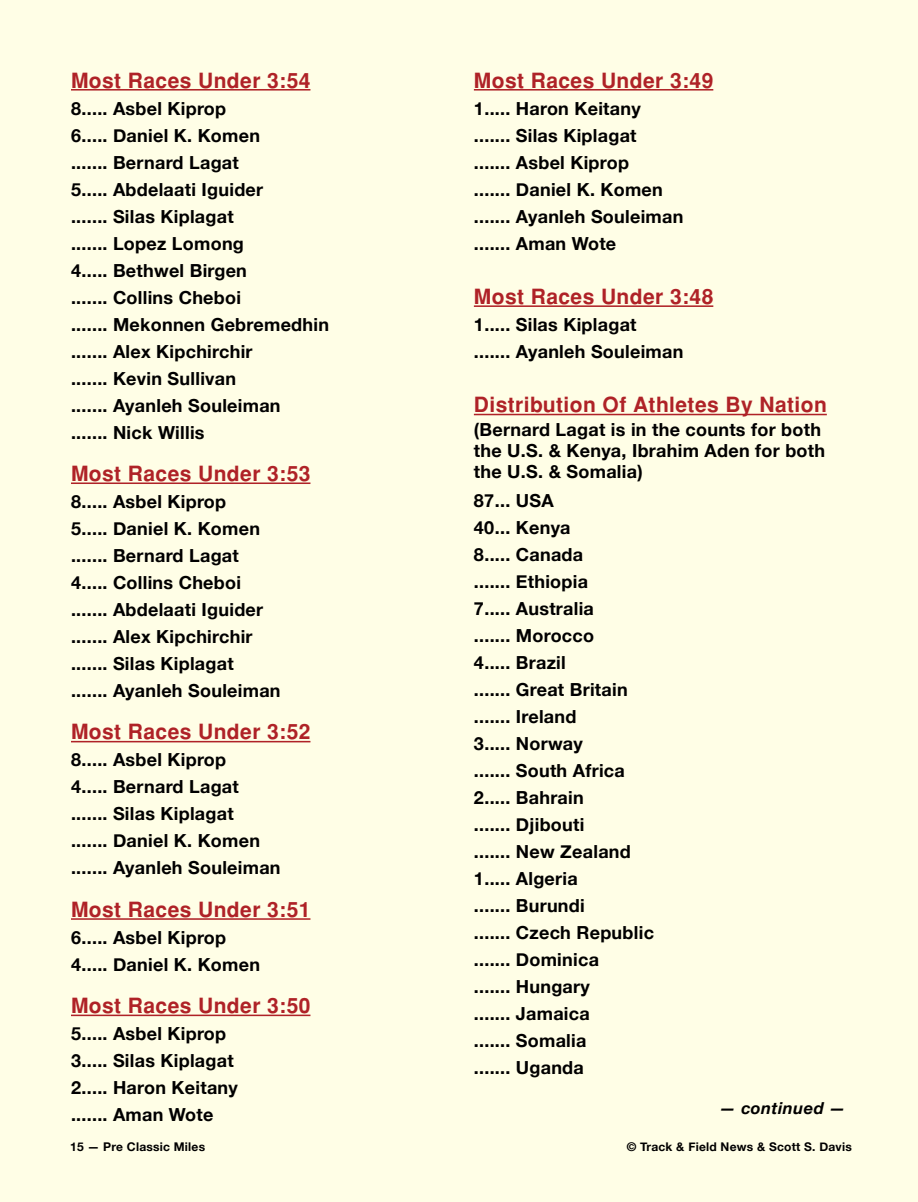
<style>
.page{position:relative;width:918px;height:1202px;background:#fffee6}
.page>*{position:absolute;margin:0;border:0;box-sizing:border-box;transform-origin:0 0}
.t1{font:700 21px "Helvetica";letter-spacing:.02em;color:#af2227}
.t2{font:700 18px/27px "Helvetica Neue";letter-spacing:.015em;color:#000}
.t3{font:italic 700 16.5px "Helvetica Neue";letter-spacing:.025em;color:#000}
.t4{font:700 12px "Helvetica Neue";letter-spacing:.02em;color:#000}
</style>
<div class="page">
<hr style="left:71px;top:89px;width:239px;height:2px;background:#af2227">
<hr style="left:71px;top:482px;width:239px;height:2px;background:#af2227">
<hr style="left:71px;top:741px;width:239px;height:1px;background:#af2227">
<hr style="left:71px;top:918px;width:239px;height:1px;background:#af2227">
<hr style="left:71px;top:1014px;width:239px;height:2px;background:#af2227">
<hr style="left:474px;top:89px;width:239px;height:2px;background:#af2227">
<hr style="left:474px;top:305px;width:239px;height:2px;background:#af2227">
<hr style="left:474px;top:414px;width:353px;height:1px;background:#af2227">
<p class="t1" style="left:71px;top:68px;width:241px">Most Races Under 3:54</p>
<p class="t2" style="left:71px;top:95px;width:260px">8..... Asbel Kiprop<br>6..... Daniel K. Komen<br>....... Bernard Lagat<br>5..... Abdelaati Iguider<br>....... Silas Kiplagat<br>....... Lopez Lomong<br>4..... Bethwel Birgen<br>....... Collins Cheboi<br>....... Mekonnen Gebremedhin ....... Alex Kipchirchir<br>....... Kevin Sullivan<br>....... Ayanleh Souleiman<br>....... Nick Willis</p>
<p class="t1" style="left:71px;top:461px;width:241px">Most Races Under 3:53</p>
<p class="t2" style="left:71px;top:488px;width:211px">8..... Asbel Kiprop<br>5..... Daniel K. Komen ....... Bernard Lagat<br>4..... Collins Cheboi ....... Abdelaati Iguider ....... Alex Kipchirchir ....... Silas Kiplagat<br>....... Ayanleh Souleiman</p>
<p class="t1" style="left:71px;top:719px;width:241px">Most Races Under 3:52</p>
<p class="t2" style="left:71px;top:747px;width:211px">8..... Asbel Kiprop<br>4..... Bernard Lagat<br>....... Silas Kiplagat<br>....... Daniel K. Komen ....... Ayanleh Souleiman</p>
<p class="t1" style="left:71px;top:897px;width:241px">Most Races Under 3:51</p>
<p class="t2" style="left:71px;top:924px;width:191px">6..... Asbel Kiprop<br>4..... Daniel K. Komen</p>
<p class="t1" style="left:71px;top:993px;width:241px">Most Races Under 3:50</p>
<p class="t2" style="left:71px;top:1020px;width:168px">5..... Asbel Kiprop<br>3..... Silas Kiplagat<br>2..... Haron Keitany ....... Aman Wote</p>
<p class="t1" style="left:474px;top:68px;width:241px">Most Races Under 3:49</p>
<p class="t2" style="left:474px;top:95px;width:211px">1..... Haron Keitany<br>....... Silas Kiplagat<br>....... Asbel Kiprop<br>....... Daniel K. Komen ....... Ayanleh Souleiman ....... Aman Wote</p>
<p class="t1" style="left:474px;top:284px;width:241px">Most Races Under 3:48</p>
<p class="t2" style="left:474px;top:311px;width:211px">1..... Silas Kiplagat<br>....... Ayanleh Souleiman</p>
<p class="t1" style="left:474px;top:392px;width:354px">Distribution Of Athletes By Nation</p>
<p class="t2" style="left:474px;top:420px;width:353px;line-height:21px">(Bernard Lagat is in the counts for both the U.S. &amp; Kenya, Ibrahim Aden for both the U.S. &amp; Somalia)</p>
<p class="t2" style="left:474px;top:487px;width:182px">87... USA<br>40... Kenya<br>8..... Canada<br>....... Ethiopia<br>7..... Australia<br>....... Morocco<br>4..... Brazil<br>....... Great Britain ....... Ireland<br>3..... Norway<br>....... South Africa<br>2..... Bahrain<br>....... Djibouti<br>....... New Zealand<br>1..... Algeria<br>....... Burundi<br>....... Czech Republic ....... Dominica<br>....... Hungary<br>....... Jamaica<br>....... Somalia<br>....... Uganda</p>
<p class="t3" style="left:719px;top:1094px;width:128px">— continued —</p>
<p class="t4" style="left:70px;top:1137px;width:136px">15 — Pre Classic Miles</p>
<p class="t4" style="left:627px;top:1137px;width:227px">© Track &amp; Field News &amp; Scott S. Davis</p>
</div>
